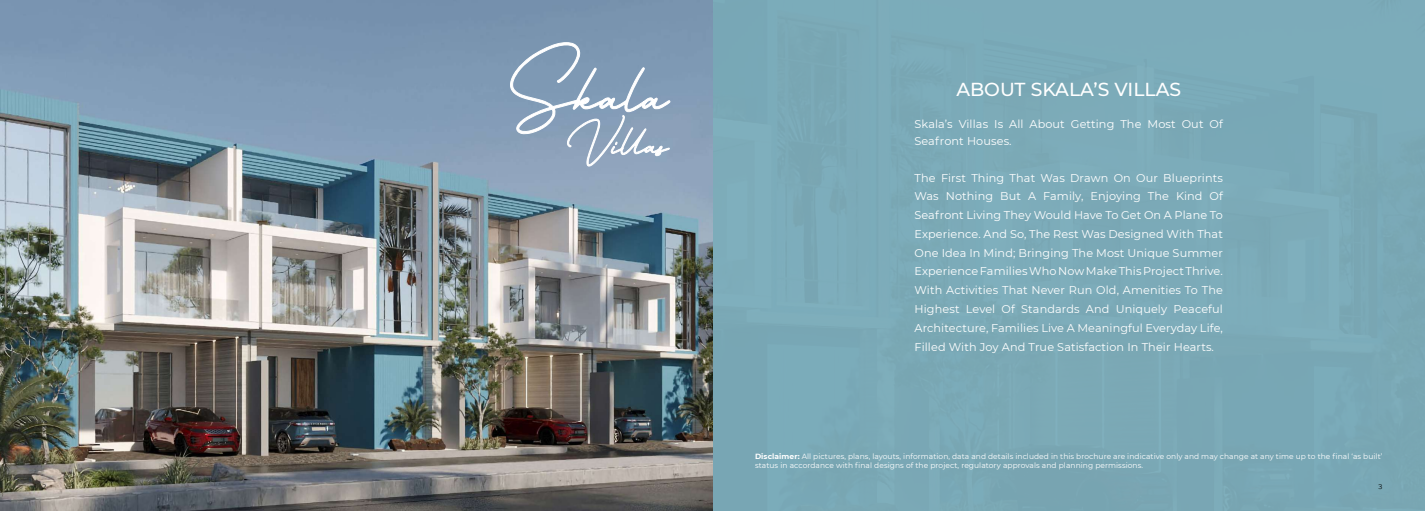
<style>
.page{position:relative;width:1425px;height:511px;background:#fff}
.page>*{position:absolute;margin:0;border:0;box-sizing:border-box;transform-origin:0 0}
.t1{font:500 18.75px "Montserrat";color:#fff}
.t2{font:11.25px/18.8px "Montserrat";letter-spacing:.01em;color:#fff}
.t3{font:7.5px/9px "Montserrat";letter-spacing:.01em;color:#fff}
.t4{font:300 6.75px "Co Headline Corp";color:#000}
.s1{font-weight:700}
</style>
<div class="page">
<img style="left:0;top:0;width:1424px;height:510px">
<svg style="left:509px;top:42px;width:161px;height:124px;background:#92a8bf"></svg>
<h1 class="t1" style="left:956px;top:76px;width:226px">ABOUT SKALA’S VILLAS</h1>
<p class="t2" style="left:914px;top:115px;width:310px;line-height:17.2px">Skala’s Villas Is All About Getting The Most Out Of<br>Seafront Houses.</p>
<p class="t2" style="left:914px;top:167px;width:310px;text-align:justify">The First Thing That Was Drawn On Our Blueprints Was Nothing But A Family, Enjoying The Kind Of Seafront Living They Would Have To Get On A Plane To Experience. And So, The Rest Was Designed With That One Idea In Mind; Bringing The Most Unique Summer Experience Families Who Now Make This Project Thrive.<br>With Activities That Never Run Old, Amenities To The Highest Level Of Standards And Uniquely Peaceful Architecture, Families Live A Meaningful Everyday Life, Filled With Joy And True Satisfaction In Their Hearts.</p>
<p class="t3" style="left:755px;top:451px;width:629px"><span class="s1">Disclaimer:</span> All pictures, plans, layouts, information, data and details included in this brochure are indicative only and may change at any time up to the final ‘as built’ status in accordance with final designs of the project, regulatory approvals and planning permissions.</p>
<p class="t4" style="left:43px;top:482px;width:5px">2</p>
<p class="t4" style="left:1378px;top:482px;width:5px">3</p>
</div>
